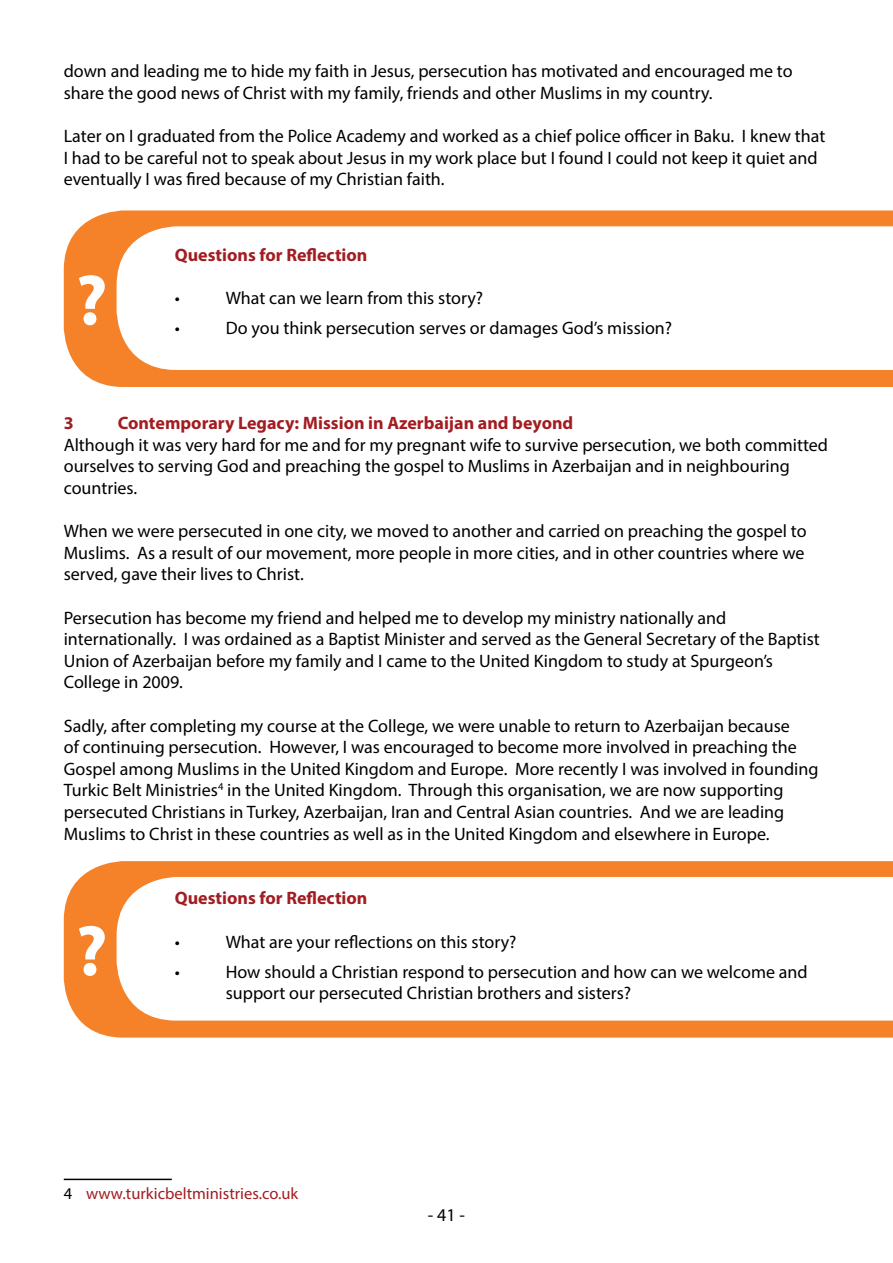
<style>
.page{position:relative;width:893px;height:1263px;background:#fff}
.page>*{position:absolute;margin:0;border:0;box-sizing:border-box;transform-origin:0 0}
.t1{font:700 72px "Myriad Pro";color:#fff}
.t2{font:18px/21.6px "Myriad Pro";color:#000}
.t3{font:700 18px "Myriad Pro";color:#a21d21}
.t4{font:16.5px "Myriad Pro";color:#a21d21}
.s1{color:#000}
</style>
<div class="page">
<svg style="left:64px;top:861px;width:829px;height:176px;background:#f58834"></svg>
<svg style="left:117px;top:877px;width:776px;height:143px"></svg>
<div style="left:64px;top:210px;width:829px;height:177px;background:#f58229"></div>
<svg style="left:117px;top:226px;width:776px;height:144px"></svg>
<hr style="left:64px;top:1179px;width:108px;height:1px;background:#000">
<p class="t2" style="left:64px;top:60px;width:730px">down and leading me to hide my faith in Jesus, persecution has motivated and encouraged me to share the good news of Christ with my family, friends and other Muslims in my country.</p>
<p class="t2" style="left:64px;top:125px;width:763px">Later on I graduated from the Police Academy and worked as a chief police officer in Baku. I knew that<br>I had to be careful not to speak about Jesus in my work place but I found I could not keep it quiet and eventually I was fired because of my Christian faith.</p>
<h1 class="t1" style="left:75px;top:253px;width:34px">?</h1>
<p class="t3" style="left:175px;top:243px;width:194px">Questions for Reflection</p>
<p class="t2" style="left:175px;top:287px;width:7px">•</p>
<p class="t2" style="left:226px;top:287px;width:259px">What can we learn from this story?</p>
<p class="t2" style="left:175px;top:317px;width:7px">•</p>
<p class="t2" style="left:226px;top:317px;width:448px">Do you think persecution serves or damages God’s mission?</p>
<p class="t3" style="left:64px;top:411px;width:11px">3</p>
<p class="t3" style="left:118px;top:411px;width:457px">Contemporary Legacy: Mission in Azerbaijan and beyond</p>
<p class="t2" style="left:64px;top:434px;width:766px">Although it was very hard for me and for my pregnant wife to survive persecution, we both committed ourselves to serving God and preaching the gospel to Muslims in Azerbaijan and in neighbouring countries.</p>
<p class="t2" style="left:64px;top:520px;width:744px;text-align:justify">When we were persecuted in one city, we moved to another and carried on preaching the gospel to Muslims. As a result of our movement, more people in more cities, and in other countries where we served, gave their lives to Christ.</p>
<p class="t2" style="left:64px;top:606px;width:758px">Persecution has become my friend and helped me to develop my ministry nationally and internationally. I was ordained as a Baptist Minister and served as the General Secretary of the Baptist Union of Azerbaijan before my family and I came to the United Kingdom to study at Spurgeon’s College in 2009.</p>
<p class="t2" style="left:64px;top:714px;width:756px">Sadly, after completing my course at the College, we were unable to return to Azerbaijan because<br>of continuing persecution. However, I was encouraged to become more involved in preaching the Gospel among Muslims in the United Kingdom and Europe. More recently I was involved in founding Turkic Belt Ministries<sup>4</sup> in the United Kingdom. Through this organisation, we are now supporting persecuted Christians in Turkey, Azerbaijan, Iran and Central Asian countries. And we are leading Muslims to Christ in these countries as well as in the United Kingdom and elsewhere in Europe.</p>
<h1 class="t1" style="left:75px;top:904px;width:34px">?</h1>
<p class="t3" style="left:175px;top:886px;width:194px">Questions for Reflection</p>
<p class="t2" style="left:175px;top:930px;width:7px">•</p>
<p class="t2" style="left:226px;top:930px;width:292px">What are your reflections on this story?</p>
<p class="t2" style="left:175px;top:960px;width:7px">•</p>
<p class="t2" style="left:226px;top:960px;width:583px">How should a Christian respond to persecution and how can we welcome and support our persecuted Christian brothers and sisters?</p>
<p class="t4" style="left:64px;top:1183px;width:236px"><span class="s1">4</span> www.turkicbeltministries.co.uk</p>
<p class="t2" style="left:428px;top:1204px;width:39px">- 41 -</p>
</div>
